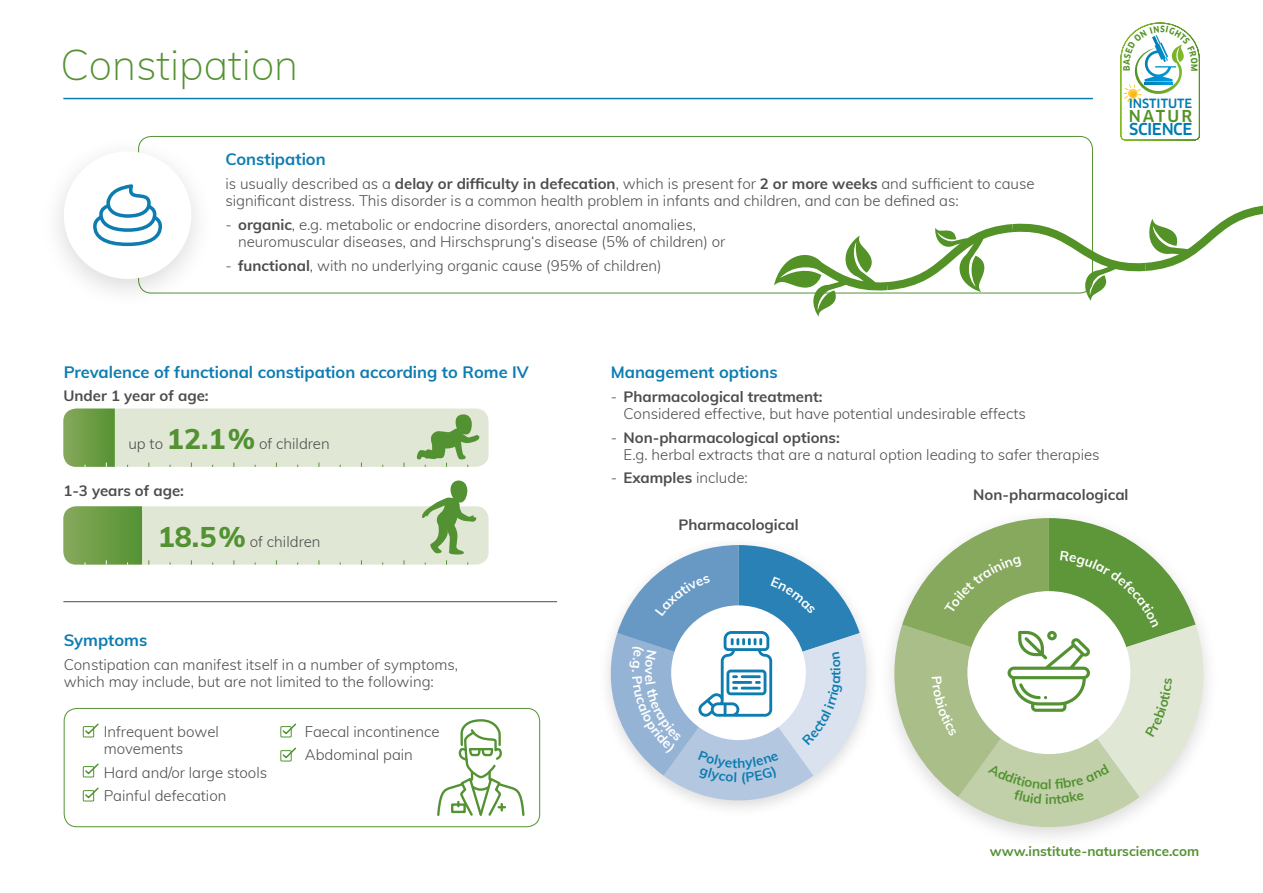
<style>
.page{position:relative;width:1263px;height:893px;background:#fff}
.page>*{position:absolute;margin:0;border:0;box-sizing:border-box;transform-origin:0 0}
.t1{font:200 42px "Muli";color:#539232}
.t2{font:700 16.5px "Muli";color:#0d7cb1}
.t3{font:500 16.05px "Clan OT";letter-spacing:-.03em;color:#007cb0}
.t4{font:500 16.05px "Clan OT";letter-spacing:.13em;color:#539326}
.t5{font:300 15px/17.2px "Muli";color:#4d4d4c}
.t6{font:700 15px "Muli";color:#4d4d4c}
.t7{font:700 13.5px "Muli";color:#539232}
.t8{font:500 12.45px "Clan OT";color:#007cb0}
.t9{font:700 8.7px "Clan OT";color:#539326;scale:.92 1}
.s1{font-weight:700}
.s2{font-weight:800;font-size:28.5px;color:#539232}
</style>
<div class="page">
<hr style="left:63px;top:98px;width:1030px;height:1px;background:#0d7cb1">
<div style="left:39px;top:134px;width:177px;height:177px;background:#000;opacity:.15"></div>
<div style="left:64px;top:151px;width:127px;height:128px;background:#fff;border-radius:50%"></div>
<svg style="left:93px;top:184px;width:69px;height:63px"></svg>
<div style="left:64px;top:708px;width:476px;height:119px;border:1px solid #539232;border-radius:13px"></div>
<div style="left:280px;top:726px;width:12px;height:11px;border:1px solid #539232"></div>
<div style="left:280px;top:750px;width:12px;height:11px;border:1px solid #539232"></div>
<svg style="left:281px;top:723px;width:16px;height:13px"></svg>
<svg style="left:281px;top:747px;width:16px;height:13px"></svg>
<div style="left:83px;top:726px;width:11px;height:11px;border:1px solid #539232"></div>
<div style="left:83px;top:766px;width:11px;height:11px;border:1px solid #539232"></div>
<svg style="left:84px;top:723px;width:15px;height:13px"></svg>
<svg style="left:84px;top:763px;width:15px;height:13px"></svg>
<div style="left:83px;top:790px;width:11px;height:11px;border:1px solid #539232"></div>
<svg style="left:84px;top:787px;width:15px;height:13px"></svg>
<svg style="left:437px;top:719px;width:88px;height:97px"></svg>
<svg style="left:774px;top:205px;width:489px;height:112px"></svg>
<div style="left:63px;top:506px;width:426px;height:59px;background:#e1e7d5;border-radius:13px"></div>
<svg style="left:63px;top:506px;width:79px;height:59px"></svg>
<svg style="left:421px;top:480px;width:55px;height:85px"></svg>
<div style="left:63px;top:409px;width:426px;height:58px;background:#e1e7d5;border-radius:13px"></div>
<svg style="left:63px;top:409px;width:52px;height:58px"></svg>
<svg style="left:416px;top:414px;width:64px;height:53px"></svg>
<hr style="left:63px;top:601px;width:494px;height:1px;background:#4d4d4c">
<svg style="left:1120px;top:22px;width:80px;height:119px"></svg>
<svg style="left:607px;top:518px;width:601px;height:319px"></svg>
<h1 class="t1" style="left:61px;top:34px;width:239px">Constipation</h1>
<p class="t2" style="left:225px;top:147px;width:102px">Constipation</p>
<p class="t5" style="left:225px;top:174px;width:811px">is usually described as a <span class="s1">delay or difficulty in defecation</span>, which is present for <span class="s1">2 or more weeks</span> and sufficient to cause significant distress. This disorder is a common health problem in infants and children, and can be defined as:</p>
<p class="t5" style="left:238px;top:215px;width:489px;text-indent:-13px">- <span class="s1">organic</span>, e.g. metabolic or endocrine disorders, anorectal anomalies, neuromuscular diseases, and Hirschsprung‘s disease (5% of children) or</p>
<p class="t5" style="left:225px;top:256px;width:438px">- <span class="s1">functional</span>, with no underlying organic cause (95% of children)</p>
<p class="t9" style="left:1121px;top:71px;width:7px;rotate:-90deg">B</p>
<p class="t9" style="left:1199px;top:64px;width:9px;rotate:90deg">M</p>
<p class="t8" style="left:1129px;top:96px;width:65px">INSTITUTE</p>
<p class="t4" style="left:1129px;top:106px;width:65px">NATUR</p>
<p class="t3" style="left:1129px;top:120px;width:65px">SCIENCE</p>
<p class="t2" style="left:64px;top:360px;width:467px">Prevalence of functional constipation according to Rome IV</p>
<p class="t6" style="left:63px;top:384px;width:147px">Under 1 year of age:</p>
<p class="t5" style="left:128px;top:434px;width:203px">up to <span class="s2">12.1%</span> of children</p>
<p class="t6" style="left:63px;top:479px;width:122px">1-3 years of age:</p>
<p class="t5" style="left:158px;top:532px;width:164px"><span class="s2">18.5%</span> of children</p>
<p class="t2" style="left:64px;top:628px;width:85px">Symptoms</p>
<p class="t5" style="left:64px;top:655px;width:396px">Constipation can manifest itself in a number of symptoms, which may include, but are not limited to the following:</p>
<p class="t5" style="left:104px;top:722px;width:117px">Infrequent bowel movements</p>
<p class="t5" style="left:104px;top:760px;width:165px;line-height:23.7px">Hard and/or large stools<br>Painful defecation</p>
<p class="t5" style="left:305px;top:719px;width:136px;line-height:23.7px">Faecal incontinence<br>Abdominal pain</p>
<p class="t2" style="left:611px;top:360px;width:168px">Management options</p>
<p class="t5" style="left:623px;top:387px;width:404px;text-indent:-13px">- <span class="s1">Pharmacological treatment:<br></span>Considered effective, but have potential undesirable effects</p>
<p class="t5" style="left:623px;top:428px;width:478px;text-indent:-13px">- <span class="s1">Non-pharmacological options:<br></span>E.g. herbal extracts that are a natural option leading to safer therapies</p>
<p class="t5" style="left:611px;top:469px;width:139px">- <span class="s1">Examples</span> include:</p>
<p class="t6" style="left:678px;top:514px;width:122px">Pharmacological</p>
<p class="t6" style="left:973px;top:484px;width:157px">Non-pharmacological</p>
<p class="t7" style="left:990px;top:841px;width:211px">www.institute-naturscience.com</p>
</div>
